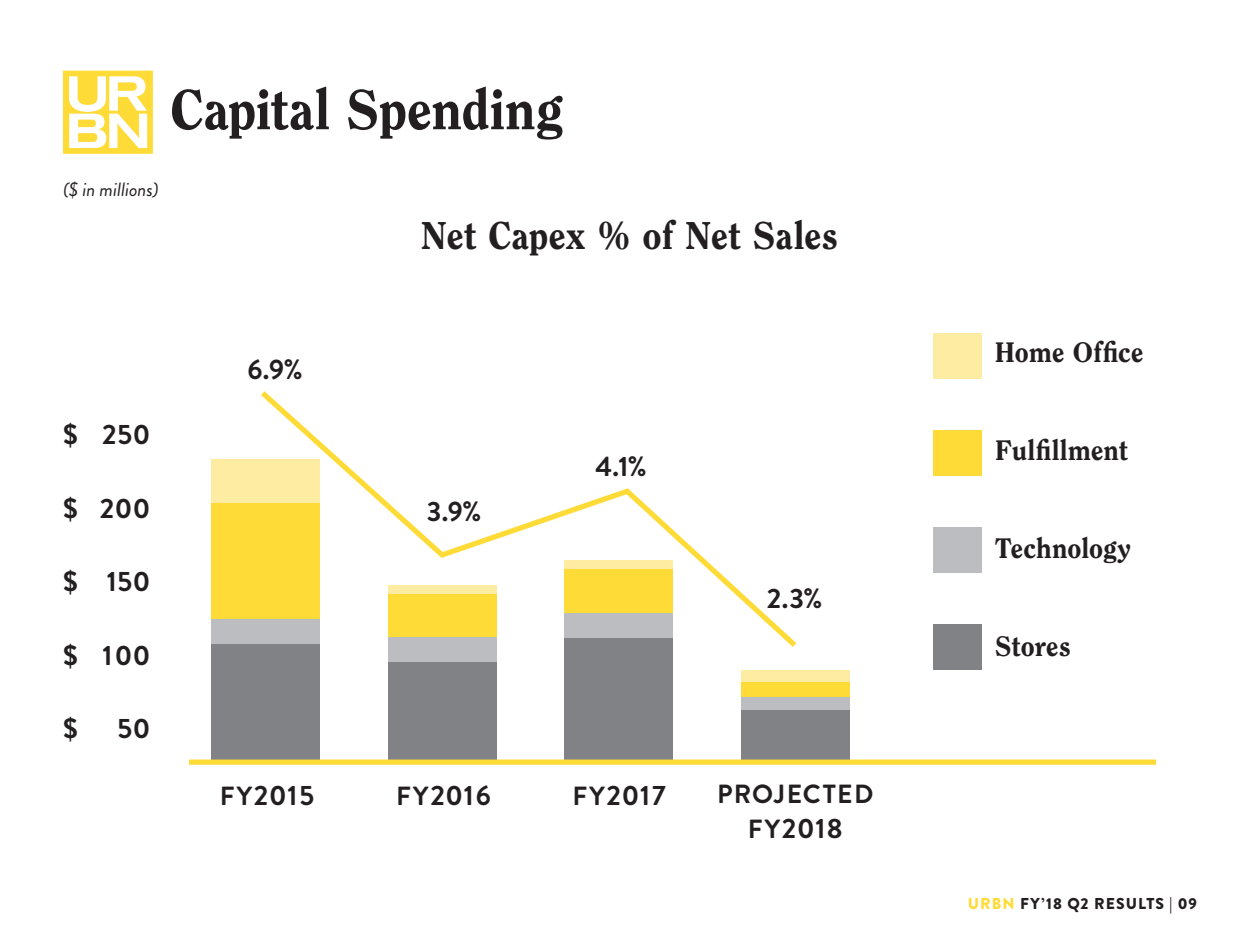
<style>
.page{position:relative;width:1260px;height:945px;background:#fff}
.page>*{position:absolute;margin:0;border:0;box-sizing:border-box;transform-origin:0 0}
.t1{font:800 56px "Clearface Std";letter-spacing:-.005em;color:#231f20}
.t2{font:800 38.5px "Clearface Std";color:#231f20}
.t3{font:700 28px "Brandon Grotesque";letter-spacing:.025em;color:#231f20}
.t4{font:800 28px "Clearface Std";color:#231f20}
.t5{font:700 26.25px "Brandon Grotesque";letter-spacing:.045em;color:#231f20}
.t6{font:italic 19.25px "Brandon Grotesque";color:#231f20}
.t7{font:900 15.75px "Brandon Grotesque";letter-spacing:.065em;color:#231f20}
.s1{font-size:26.25px}
.s2{color:#ffdb37}
</style>
<div class="page">
<div style="left:211px;top:459px;width:109px;height:300px;background:#ffeca3"></div>
<div style="left:741px;top:704px;width:108px;height:57px;background:#808285"></div>
<svg style="left:63px;top:71px;width:90px;height:83px"></svg>
<div style="left:933px;top:430px;width:49px;height:45px;background:#ffdb37"></div>
<div style="left:933px;top:333px;width:49px;height:45px;background:#ffeca3"></div>
<svg style="left:261px;top:391px;width:536px;height:261px"></svg>
<div style="left:211px;top:635px;width:109px;height:125px;background:#808285"></div>
<div style="left:388px;top:659px;width:108px;height:101px;background:#808285"></div>
<div style="left:564px;top:638px;width:109px;height:122px;background:#808285"></div>
<div style="left:933px;top:624px;width:49px;height:46px;background:#808285"></div>
<div style="left:211px;top:503px;width:109px;height:116px;background:#ffdb37"></div>
<div style="left:388px;top:594px;width:108px;height:44px;background:#ffdb37"></div>
<div style="left:564px;top:613px;width:109px;height:25px;background:#bcbdc0"></div>
<div style="left:933px;top:527px;width:49px;height:46px;background:#bcbdc0"></div>
<div style="left:741px;top:697px;width:108px;height:12px;background:#bcbdc0"></div>
<div style="left:388px;top:585px;width:108px;height:9px;background:#ffeca3"></div>
<div style="left:564px;top:560px;width:109px;height:9px;background:#ffeca3"></div>
<div style="left:741px;top:670px;width:108px;height:12px;background:#ffeca3"></div>
<div style="left:564px;top:569px;width:109px;height:44px;background:#ffdb37"></div>
<div style="left:741px;top:682px;width:108px;height:15px;background:#ffdb37"></div>
<div style="left:211px;top:619px;width:109px;height:25px;background:#bcbdc0"></div>
<div style="left:388px;top:638px;width:108px;height:24px;background:#bcbdc0"></div>
<div style="left:189px;top:760px;width:967px;height:5px;background:#ffdb37"></div>
<p class="t1" style="left:170px;top:75px;width:395px">Capital Spending</p>
<p class="t6" style="left:63px;top:177px;width:97px">($ in millions)</p>
<p class="t2" style="left:421px;top:212px;width:419px">Net Capex % of Net Sales</p>
<p class="t3" style="left:63px;top:415px;width:89px">$ 250</p>
<p class="t3" style="left:63px;top:489px;width:89px">$ 200</p>
<p class="t3" style="left:63px;top:562px;width:89px">$ 150</p>
<p class="t3" style="left:63px;top:636px;width:89px">$ 100</p>
<p class="t3" style="left:63px;top:709px;width:16px">$</p>
<p class="t3" style="left:118px;top:709px;width:34px">50</p>
<p class="t3" style="left:247px;top:350px;width:57px">6.9%</p>
<p class="t3" style="left:427px;top:492px;width:56px">3.9%</p>
<p class="t3" style="left:595px;top:446px;width:53px">4.1%</p>
<p class="t3" style="left:767px;top:579px;width:57px">2.3%</p>
<p class="t3" style="left:220px;top:775px;width:96px"><span class="s1">FY</span>2015</p>
<p class="t3" style="left:396px;top:775px;width:96px"><span class="s1">FY</span>2016</p>
<p class="t3" style="left:572px;top:775px;width:95px"><span class="s1">FY</span>2017</p>
<p class="t5" style="left:717px;top:776px;width:158px">PROJECTED</p>
<p class="t3" style="left:748px;top:809px;width:96px"><span class="s1">FY</span>2018</p>
<p class="t4" style="left:995px;top:335px;width:150px">Home Office</p>
<p class="t4" style="left:995px;top:433px;width:135px">Fulfillment</p>
<p class="t4" style="left:995px;top:531px;width:137px">Technology</p>
<p class="t4" style="left:995px;top:629px;width:78px">Stores</p>
<p class="t7" style="left:968px;top:892px;width:231px"><span class="s2">URBN</span> FY’18 Q2 RESULTS | 09</p>
</div>
